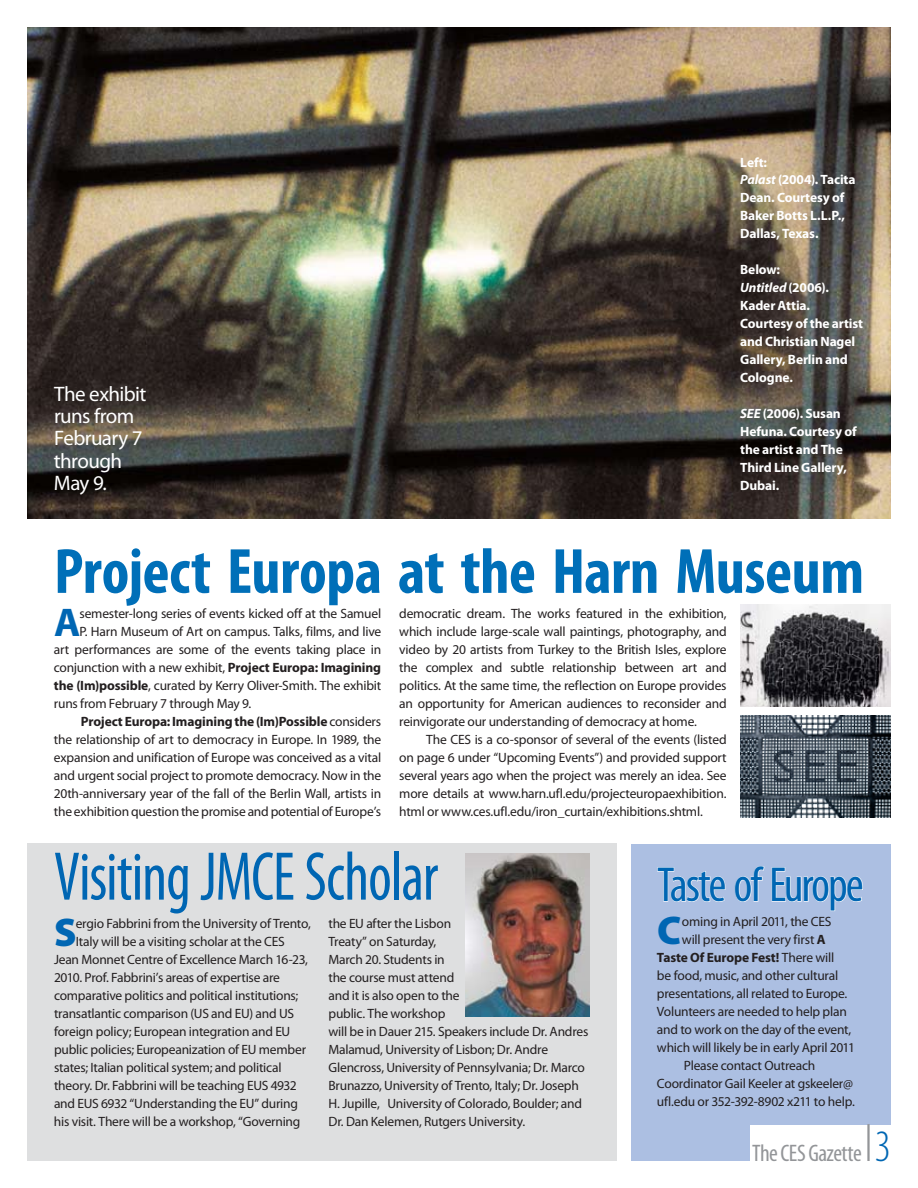
<style>
.page{position:relative;width:918px;height:1188px;background:#fff}
.page>*{position:absolute;margin:0;border:0;box-sizing:border-box;transform-origin:0 0}
.t1{font:condensed 69.45px "Myriad Pro";letter-spacing:-.015em;color:#0066b3;scale:.88 1}
.t2{font:700 condensed 64.5px "Myriad Pro";letter-spacing:-.01em;color:#006fb8}
.t3{font:condensed 49.5px "Myriad Pro";letter-spacing:-.04em;color:#0066b3}
.t4{font:900 40.2px "Myriad Pro";color:#0066b3}
.t5{font:700 40.2px "Myriad Pro";color:#0066b3}
.t6{font:condensed 24px "Myriad Pro";letter-spacing:-.025em;color:#939598}
.t7{font:21px/22.5px "Myriad Pro";letter-spacing:-.025em;color:#fff}
.t8{font:13.5px/18px "Myriad Pro";letter-spacing:-.015em;color:#231f20;text-align:justify}
.t9{font:700 13.5px/18px "Myriad Pro";letter-spacing:-.01em;color:#fff}
.t10{font:700 13.5px "Myriad Pro";letter-spacing:-.01em;color:#231f20}
.s1{font-style:italic}
.s2{font-weight:700}
.s3{font-weight:400}
.s4{font-weight:300;font-size:45px;color:#0066b3}
</style>
<div class="page">
<div style="left:27px;top:843px;width:589px;height:318px;background:#dedfe0"></div>
<img style="left:466px;top:854px;width:124px;height:163px">
<div style="left:632px;top:844px;width:259px;height:317px;background:#acbfe2"></div>
<svg style="left:657px;top:867px;width:69px;height:35px"></svg>
<svg style="left:735px;top:866px;width:30px;height:36px"></svg>
<svg style="left:771px;top:867px;width:92px;height:44px"></svg>
<img style="left:27px;top:27px;width:864px;height:492px">
<img style="left:740px;top:605px;width:151px;height:101px">
<img style="left:740px;top:716px;width:151px;height:102px">
<div style="left:750px;top:1125px;width:142px;height:37px;background:#fff"></div>
<hr style="left:867px;top:1124px;width:3px;height:37px;background:#939598">
<h3 class="t7" style="left:54px;top:383px;width:94px">The exhibit runs from<br>February 7 through<br>May 9.</h3>
<p class="t9" style="left:740px;top:153px;width:117px">Left:<br><span class="s1">Palast</span> (2004). Tacita<br>Dean. Courtesy of<br>Baker Botts L.L.P.,<br>Dallas, Texas.</p>
<p class="t9" style="left:740px;top:261px;width:124px">Below:<br><span class="s1">Untitled</span> (2006).<br>Kader Attia.<br>Courtesy of the artist and Christian Nagel<br>Gallery, Berlin and<br>Cologne.</p>
<p class="t9" style="left:740px;top:405px;width:118px"><span class="s1">SEE</span> (2006). Susan<br>Hefuna. Courtesy of the artist and The<br>Third Line Gallery,<br>Dubai.</p>
<h2 class="t2" style="left:54px;top:531px;width:812px">Project Europa at the Harn Museum</h2>
<p class="t8" style="left:399px;top:604px;width:329px">democratic dream. The works featured in the exhibition, which include large-scale wall paintings, photography, and video by 20 artists from Turkey to the British Isles, explore the complex and subtle relationship between art and politics. At the same time, the reflection on Europe provides an opportunity for American audiences to reconsider and reinvigorate our understanding of democracy at home.</p>
<p class="t8" style="left:399px;top:730px;width:329px;text-indent:27px">The CES is a co-sponsor of several of the events (listed on page 6 under “Upcoming Events”) and provided support several years ago when the project was merely an idea. See more details at www.harn.ufl.edu/projecteuropaexhibition. html or www.ces.ufl.edu/iron_curtain/exhibitions.shtml.</p>
<h3 class="t5" style="left:54px;top:600px;width:28px">A</h3>
<p class="t8" style="left:80px;top:604px;width:303px">semester-long series of events kicked off at the Samuel</p>
<p class="t8" style="left:80px;top:622px;width:303px">P. Harn Museum of Art on campus. Talks, films, and live</p>
<p class="t8" style="left:54px;top:640px;width:329px">art performances are some of the events taking place in</p>
<p class="t8" style="left:54px;top:658px;width:329px">conjunction with a new exhibit, <span class="s2">Project Europa: Imagining</span></p>
<p class="t8" style="left:54px;top:676px;width:329px"><span class="s2">the (Im)possible</span>, curated by Kerry Oliver-Smith. The exhibit</p>
<p class="t8" style="left:54px;top:694px;width:199px">runs from February 7 through May 9.</p>
<p class="t10" style="left:81px;top:713px;width:302px">Project Europa: Imagining the (Im)Possible <span class="s3">considers</span></p>
<p class="t8" style="left:54px;top:730px;width:329px">the relationship of art to democracy in Europe. In 1989, the</p>
<p class="t8" style="left:54px;top:748px;width:329px">expansion and unification of Europe was conceived as a vital</p>
<p class="t8" style="left:54px;top:766px;width:329px">and urgent social project to promote democracy. Now in the</p>
<p class="t8" style="left:54px;top:784px;width:329px">20th-anniversary year of the fall of the Berlin Wall, artists in</p>
<p class="t8" style="left:54px;top:802px;width:329px">the exhibition question the promise and potential of Europe’s</p>
<h1 class="t1" style="left:54px;top:835px;width:438px">Visiting JMCE Scholar</h1>
<h3 class="t4" style="left:54px;top:910px;width:24px">S</h3>
<p class="t8" style="left:76px;top:915px;width:237px">ergio Fabbrini from the University of Trento,</p>
<p class="t8" style="left:328px;top:915px;width:261px;text-align:left">the EU after the Lisbon<br>Treaty” on Saturday,<br>March 20. Students in<br>the course must attend<br>and it is also open to the<br>public. The workshop<br>will be in Dauer 215. Speakers include Dr. Andres Malamud, University of Lisbon; Dr. Andre Glencross, University of Pennsylvania; Dr. Marco Brunazzo, University of Trento, Italy; Dr. Joseph H. Jupille, University of Colorado, Boulder; and Dr. Dan Kelemen, Rutgers University.</p>
<p class="t8" style="left:76px;top:933px;width:211px">Italy will be a visiting scholar at the CES</p>
<p class="t8" style="left:54px;top:951px;width:256px">Jean Monnet Centre of Excellence March 16-23,</p>
<p class="t8" style="left:54px;top:969px;width:228px">2010. Prof. Fabbrini’s areas of expertise are</p>
<p class="t8" style="left:54px;top:987px;width:246px">comparative politics and political institutions;</p>
<p class="t8" style="left:54px;top:1005px;width:242px">transatlantic comparison (US and EU) and US</p>
<p class="t8" style="left:54px;top:1023px;width:238px">foreign policy; European integration and EU</p>
<p class="t8" style="left:54px;top:1041px;width:254px">public policies; Europeanization of EU member</p>
<p class="t8" style="left:54px;top:1059px;width:229px">states; Italian political system; and political</p>
<p class="t8" style="left:54px;top:1077px;width:244px">theory. Dr. Fabbrini will be teaching EUS 4932</p>
<p class="t8" style="left:54px;top:1095px;width:246px">and EUS 6932 “Understanding the EU” during</p>
<p class="t8" style="left:54px;top:1113px;width:248px">his visit. There will be a workshop, “Governing</p>
<h3 class="t3" style="left:657px;top:855px;width:208px">Taste of Europe</h3>
<h3 class="t4" style="left:657px;top:907px;width:26px">C</h3>
<p class="t8" style="left:682px;top:913px;width:151px">oming in April 2011, the CES</p>
<p class="t8" style="left:682px;top:931px;width:145px">will present the very first <span class="s2">A</span></p>
<p class="t10" style="left:657px;top:950px;width:179px">Taste Of Europe Fest! <span class="s3">There will</span></p>
<p class="t8" style="left:657px;top:967px;width:183px">be food, music, and other cultural</p>
<p class="t8" style="left:657px;top:985px;width:192px">presentations, all related to Europe.</p>
<p class="t8" style="left:657px;top:1003px;width:191px">Volunteers are needed to help plan</p>
<p class="t8" style="left:657px;top:1021px;width:196px">and to work on the day of the event,</p>
<p class="t8" style="left:657px;top:1039px;width:199px">which will likely be in early April 2011</p>
<p class="t8" style="left:684px;top:1057px;width:133px">Please contact Outreach</p>
<p class="t8" style="left:657px;top:1075px;width:198px">Coordinator Gail Keeler at gskeeler@</p>
<p class="t8" style="left:657px;top:1093px;width:199px">ufl.edu or 352-392-8902 x211 to help.</p>
<h3 class="t6" style="left:752px;top:1139px;width:140px">The CES Gazette <span class="s4">3</span></h3>
</div>
